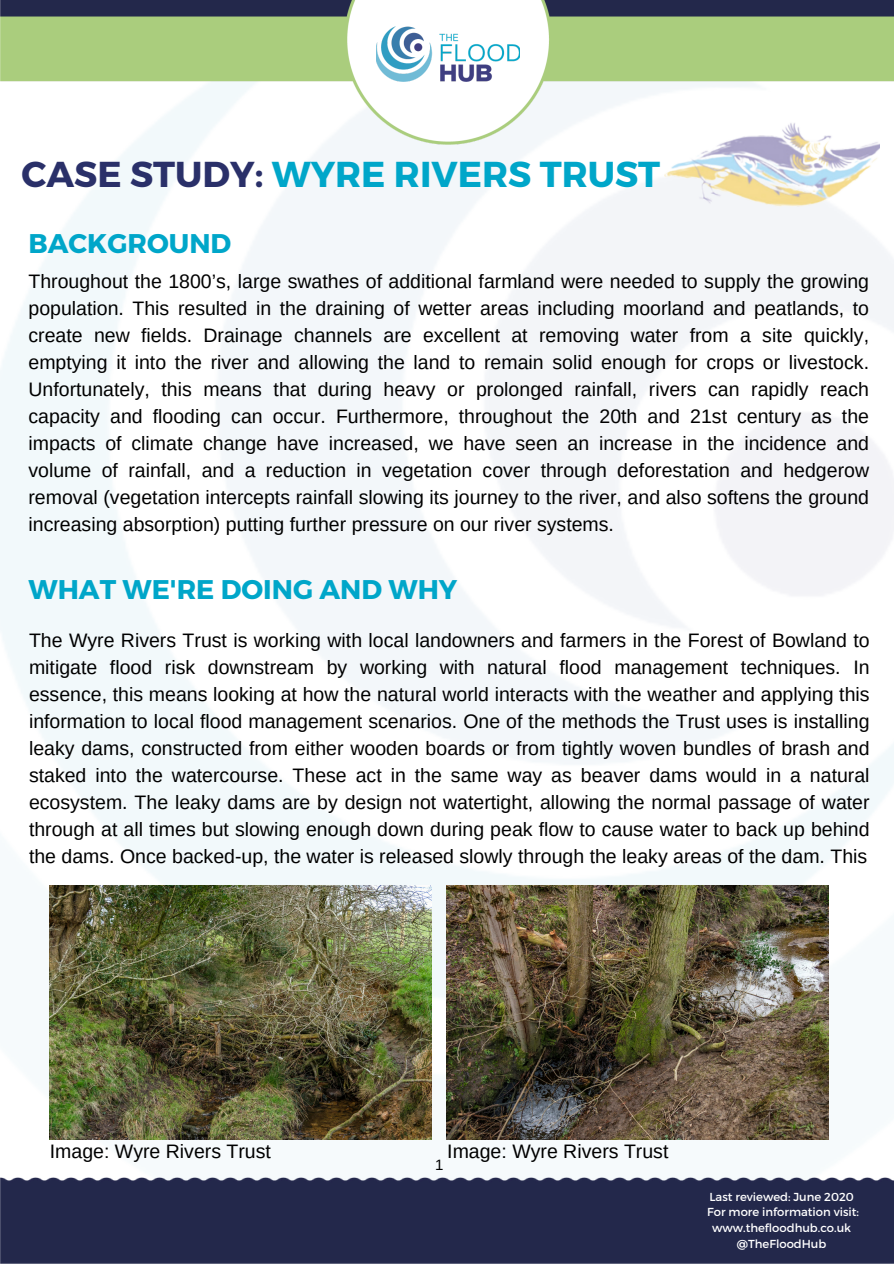
<style>
.page{position:relative;width:894px;height:1264px;background:#fff}
.page>*{position:absolute;margin:0;border:0;box-sizing:border-box;transform-origin:0 0}
.t1{font:700 36px "Montserrat";color:#00a6c9}
.t2{font:700 27px "Montserrat";color:#00a6c9}
.t3{font:19.5px/27px "Arimo";color:#000;text-align:justify}
.t4{font:15px "Arimo";color:#000}
.t5{font:11.55px/15.8px "Montserrat";color:#fff;text-align:center}
.s1{color:#2a3069}
</style>
<div class="page">
<img style="left:0;top:144px;width:893px;height:996px">
<img style="left:0;top:0;width:893px;height:144px">
<img style="left:376px;top:26px;width:143px;height:56px">
<div style="left:0;top:1177px;width:893px;height:86px;background:#23284b"></div>
<img style="left:50px;top:885px;width:381px;height:254px">
<img style="left:446px;top:885px;width:382px;height:254px">
<img style="left:664px;top:119px;width:214px;height:91px">
<p class="t1" style="left:22px;top:150px;width:640px"><span class="s1">CASE STUDY:</span> WYRE RIVERS TRUST</p>
<p class="t2" style="left:28px;top:225px;width:204px">BACKGROUND</p>
<p class="t3" style="left:28px;top:267px;width:841px">Throughout the 1800’s, large swathes of additional farmland were needed to supply the growing population. This resulted in the draining of wetter areas including moorland and peatlands, to create new fields. Drainage channels are excellent at removing water from a site quickly, emptying it into the river and allowing the land to remain solid enough for crops or livestock.<br>Unfortunately, this means that during heavy or prolonged rainfall, rivers can rapidly reach capacity and flooding can occur. Furthermore, throughout the 20th and 21st century as the impacts of climate change have increased, we have seen an increase in the incidence and volume of rainfall, and a reduction in vegetation cover through deforestation and hedgerow removal (vegetation intercepts rainfall slowing its journey to the river, and also softens the ground increasing absorption) putting further pressure on our river systems.</p>
<h1 class="t2" style="left:28px;top:571px;width:430px">WHAT WE'RE DOING AND WHY</h1>
<p class="t3" style="left:29px;top:626px;width:841px">The Wyre Rivers Trust is working with local landowners and farmers in the Forest of Bowland to mitigate flood risk downstream by working with natural flood management techniques. In essence, this means looking at how the natural world interacts with the weather and applying this information to local flood management scenarios. One of the methods the Trust uses is installing leaky dams, constructed from either wooden boards or from tightly woven bundles of brash and staked into the watercourse. These act in the same way as beaver dams would in a natural ecosystem. The leaky dams are by design not watertight, allowing the normal passage of water through at all times but slowing enough down during peak flow to cause water to back up behind the dams. Once backed-up, the water is released slowly through the leaky areas of the dam. This</p>
<h3 class="t3" style="left:50px;top:1137px;width:222px">Image: Wyre Rivers Trust</h3>
<h2 class="t3" style="left:447px;top:1137px;width:222px">Image: Wyre Rivers Trust</h2>
<h2 class="t4" style="left:435px;top:1156px;width:10px">1</h2>
<h3 class="t5" style="left:709px;top:1188px;width:146px">Last reviewed: June 2020</h3>
<p class="t5" style="left:707px;top:1203px;width:153px">For more information visit: www.thefloodhub.co.uk @TheFloodHub</p>
</div>
